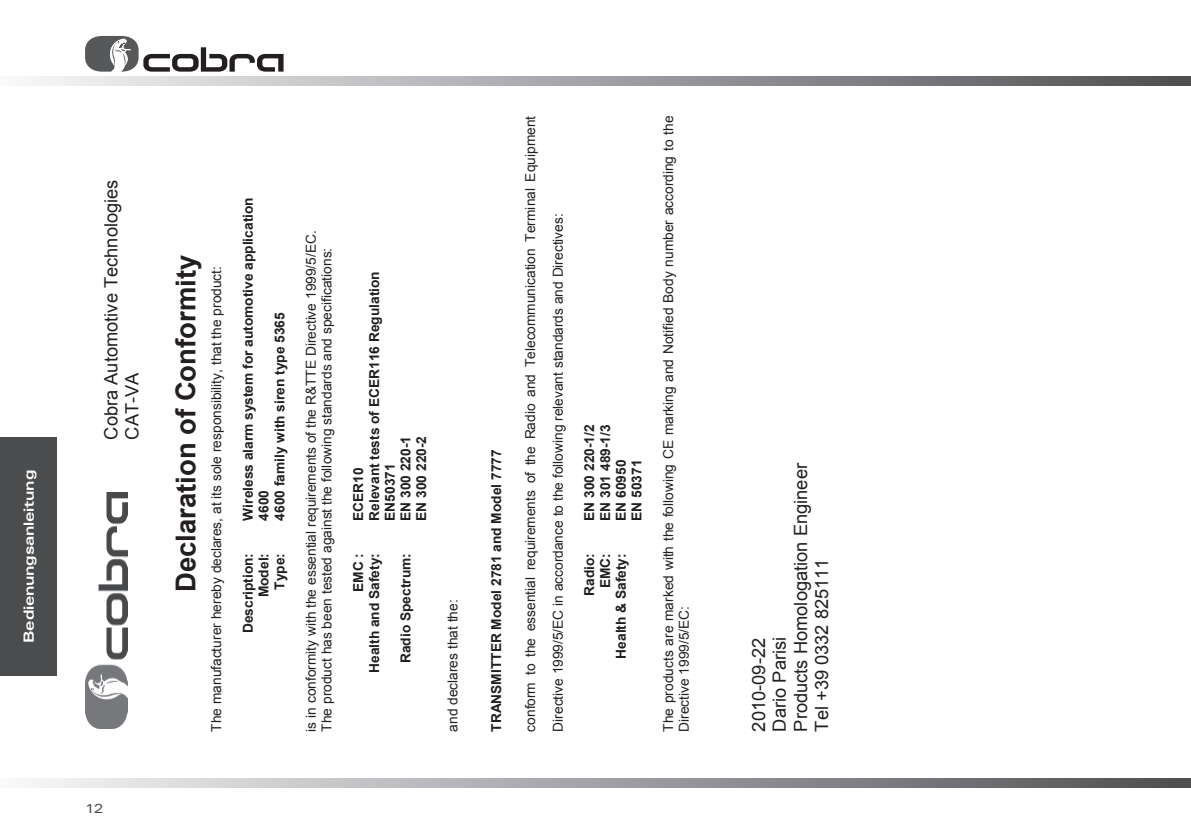
<style>
.page{position:relative;width:1191px;height:840px;background:#fff}
.page>*{position:absolute;margin:0;border:0;box-sizing:border-box;transform-origin:0 0}
.t1{font:700 27.4px "Arial";color:#231f20}
.t2{font:18.2px/21px "Arial";color:#231f20}
.t3{font:700 expanded 14px "Univers LT";letter-spacing:-.015em;color:#fff}
.t4{font:13.8px/15.8px "Arial";color:#231f20}
.t5{font:700 13.8px/15.8px "Arial";color:#231f20}
.t6{font:expanded 13px "Univers LT";color:#4b4c4d}
</style>
<div class="page">
<div style="left:0;top:437px;width:57px;height:238px;background:#4b4c4d"></div>
<svg style="left:85px;top:36px;width:198px;height:36px"></svg>
<svg style="left:32px;top:77px;width:1159px;height:8px;background:#9fa0a3"></svg>
<svg style="left:32px;top:778px;width:1159px;height:8px;background:#9fa0a3"></svg>
<img style="left:85px;top:492px;width:42px;height:236px">
<p class="t3" style="left:21px;top:642px;width:174px;rotate:-90deg">Bedienungsanleitung</p>
<h2 class="t2" style="left:101px;top:439px;width:261px;rotate:-90deg">Cobra Automotive Technologies<br>CAT-VA</h2>
<p class="t6" style="left:85px;top:800px;width:20px">12</p>
<h1 class="t1" style="left:168px;top:591px;width:338px;rotate:-90deg">Declaration of Conformity</h1>
<p class="t4" style="left:208px;top:731px;width:466px;rotate:-90deg">The manufacturer hereby declares, at its sole responsibility, that the product:</p>
<p class="t5" style="left:240px;top:520px;width:325px;rotate:-90deg">Wireless alarm system for automotive application</p>
<p class="t5" style="left:272px;top:520px;width:210px;rotate:-90deg">4600 family with siren type 5365</p>
<p class="t5" style="left:256px;top:520px;width:32px;rotate:-90deg">4600</p>
<p class="t5" style="left:240px;top:633px;width:82px;rotate:-90deg">Description:</p>
<p class="t5" style="left:272px;top:589px;width:38px;rotate:-90deg">Type:</p>
<p class="t5" style="left:256px;top:597px;width:46px;rotate:-90deg">Model:</p>
<p class="t4" style="left:303px;top:731px;width:502px;rotate:-90deg">is in conformity with the essential requirements of the R&amp;TTE Directive 1999/5/EC.<br>The product has been tested against the following standards and specifications:</p>
<p class="t5" style="left:367px;top:520px;width:251px;rotate:-90deg">Relevant tests of ECER116 Regulation<br>E N 17305</p>
<p class="t5" style="left:398px;top:520px;width:86px;rotate:-90deg">EN 300 220-1<br>E N 003 2 - 022</p>
<p class="t5" style="left:351px;top:520px;width:55px;rotate:-90deg">ECER10</p>
<p class="t5" style="left:367px;top:672px;width:121px;rotate:-90deg">Health and Safety:</p>
<p class="t5" style="left:351px;top:592px;width:40px;rotate:-90deg">EMC :</p>
<p class="t5" style="left:398px;top:662px;width:111px;rotate:-90deg">Radio Spectrum:</p>
<p class="t4" style="left:445px;top:731px;width:133px;rotate:-90deg">and declares that the:</p>
<p class="t5" style="left:488px;top:731px;width:283px;rotate:-90deg">TRANSMITTER Model 2781 and Model 7777</p>
<p class="t4" style="left:517px;top:731px;width:617px;line-height:27.4px;rotate:-90deg">conform to the essential requirements of the Radio and Telecommunication Terminal Equipment<br>Directive 1999/5/EC in accordance to the following relevant standards and Directives:</p>
<p class="t5" style="left:582px;top:520px;width:98px;rotate:-90deg">EN 300 220-1/2<br>E N 103 3/1-984</p>
<p class="t5" style="left:598px;top:658px;width:107px;text-align:right;rotate:-90deg">EMC:<br>Health &amp; Safety:</p>
<p class="t5" style="left:613px;top:520px;width:63px;rotate:-90deg">EN 60950<br>E N 17305</p>
<p class="t5" style="left:582px;top:595px;width:44px;rotate:-90deg">Radio:</p>
<p class="t4" style="left:660px;top:731px;width:617px;rotate:-90deg">The products are marked with the following CE marking and Notified Body number according to the<br>Directive 1999/5/EC:</p>
<h2 class="t2" style="left:748px;top:731px;width:270px;rotate:-90deg">2010-09-22<br>Dario Parisi<br>Products Homologation Engineer<br>Tel +39 0332 825111</h2>
</div>
